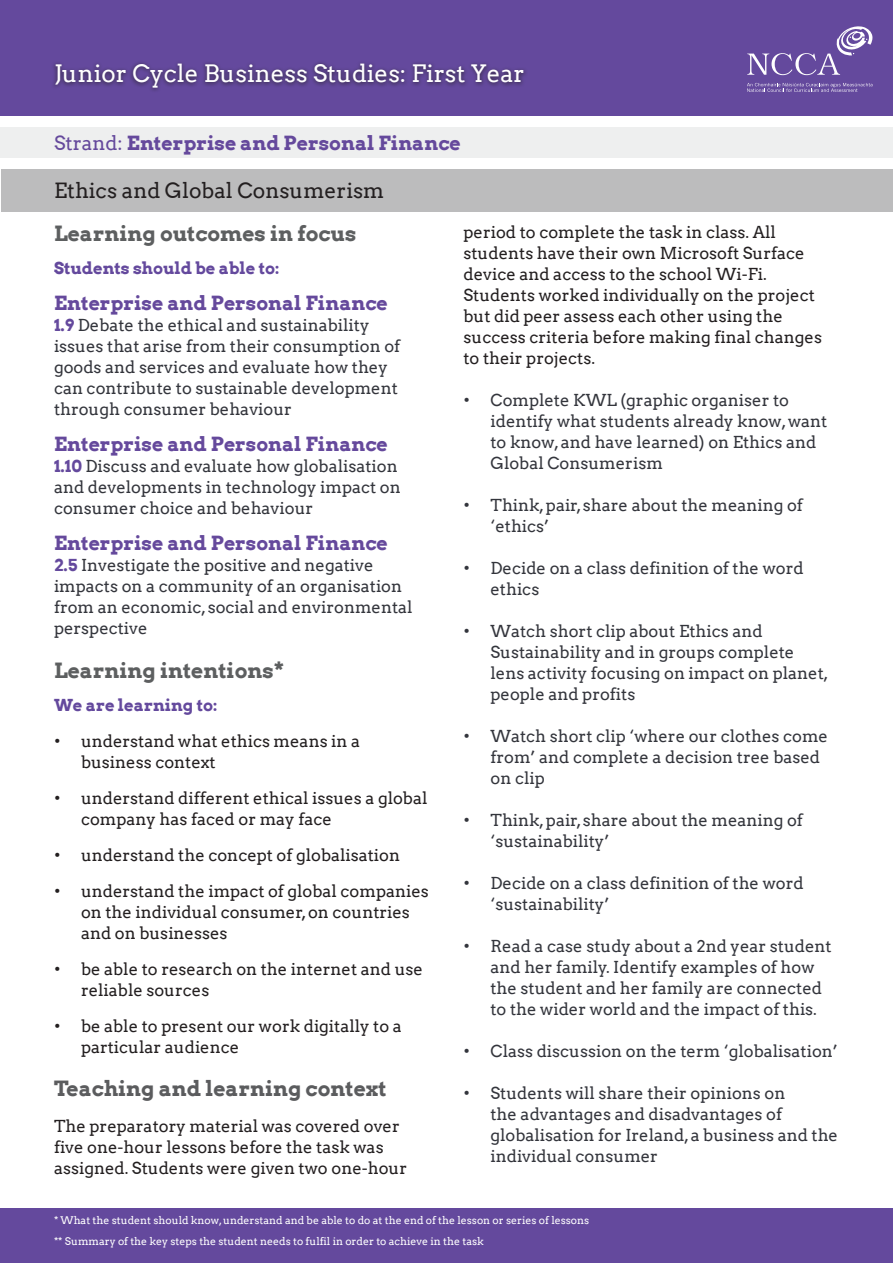
<style>
.page{position:relative;width:893px;height:1263px;background:#fff}
.page>*{position:absolute;margin:0;border:0;box-sizing:border-box;transform-origin:0 0}
.t1{font:24px "Arvo";color:#fff}
.t2{font:700 21px "Arvo";color:#5d5f60}
.t3{font:700 21px "Arvo";color:#5b5c5e}
.t4{font:21px "Arvo";color:#231f20}
.t5{font:700 19.5px "Arvo";color:#65499c}
.t6{font:16.5px/21px "Arvo";color:#33353c}
.t7{font:16.5px/21px "Arvo";color:#231f20}
.t8{font:700 16.5px "Arvo";color:#64499d}
.t9{font:10.5px "Arvo";color:#fff}
.s1{font-weight:400}
.s2{color:#644a9e}
.s3{font-weight:700;color:#64499d}
</style>
<div class="page">
<div style="left:0;top:128px;width:893px;height:30px;background:#eeefef"></div>
<div style="left:0;top:0;width:893px;height:116px;background:#64499d"></div>
<div style="left:51px;top:60px;width:477px;height:33px;background:#231f20;opacity:.73"></div>
<svg style="left:747px;top:83px;width:125px;height:9px"></svg>
<svg style="left:747px;top:26px;width:125px;height:49px"></svg>
<div style="left:1px;top:169px;width:892px;height:43px;background:#bcbcbd"></div>
<div style="left:0;top:1209px;width:893px;height:54px;background:#64499d"></div>
<p class="t1" style="left:54px;top:59px;width:472px">Junior Cycle Business Studies: First Year</p>
<p class="t5" style="left:54px;top:131px;width:408px"><span class="s1">Strand:</span> Enterprise and Personal Finance</p>
<p class="t4" style="left:54px;top:178px;width:332px">Ethics and Global Consumerism</p>
<p class="t2" style="left:54px;top:221px;width:304px">Learning outcomes in focus</p>
<p class="t8" style="left:54px;top:258px;width:227px">Students should be able to<span class="s2">:</span></p>
<p class="t5" style="left:54px;top:291px;width:335px">Enterprise and Personal Finance</p>
<p class="t6" style="left:54px;top:315px;width:348px"><span class="s3">1.9</span> Debate the ethical and sustainability issues that arise from their consumption of goods and services and evaluate how they can contribute to sustainable development through consumer behaviour</p>
<p class="t5" style="left:54px;top:432px;width:335px">Enterprise and Personal Finance</p>
<p class="t6" style="left:54px;top:456px;width:348px"><span class="s3">1.10</span> Discuss and evaluate how globalisation and developments in technology impact on consumer choice and behaviour</p>
<p class="t5" style="left:54px;top:531px;width:335px">Enterprise and Personal Finance</p>
<p class="t6" style="left:54px;top:555px;width:360px"><span class="s3">2.5</span> Investigate the positive and negative impacts on a community of an organisation from an economic, social and environmental perspective</p>
<p class="t2" style="left:54px;top:657px;width:232px">Learning intentions*</p>
<p class="t8" style="left:54px;top:694px;width:165px">We are learning to:</p>
<p class="t7" style="left:81px;top:730px;width:281px;text-indent:-27px">• understand what ethics means in a business context</p>
<p class="t7" style="left:81px;top:787px;width:348px;text-indent:-27px">• understand different ethical issues a global company has faced or may face</p>
<p class="t7" style="left:54px;top:844px;width:348px">• understand the concept of globalisation</p>
<p class="t7" style="left:81px;top:880px;width:349px;text-indent:-27px">• understand the impact of global companies on the individual consumer, on countries and on businesses</p>
<p class="t7" style="left:81px;top:958px;width:344px;text-indent:-27px">• be able to research on the internet and use reliable sources</p>
<p class="t7" style="left:81px;top:1015px;width:322px;text-indent:-27px">• be able to present our work digitally to a particular audience</p>
<p class="t3" style="left:54px;top:1076px;width:334px">Teaching and learning context</p>
<p class="t7" style="left:54px;top:1116px;width:355px">The preparatory material was covered over five one-hour lessons before the task was assigned. Students were given two one-hour</p>
<p class="t7" style="left:463px;top:222px;width:360px">period to complete the task in class. All students have their own Microsoft Surface device and access to the school Wi-Fi.<br>Students worked individually on the project but did peer assess each other using the success criteria before making final changes to their projects.</p>
<p class="t6" style="left:490px;top:390px;width:338px;text-indent:-27px">• Complete KWL (graphic organiser to identify what students already know, want to know, and have learned) on Ethics and Global Consumerism</p>
<p class="t6" style="left:490px;top:495px;width:314px;text-indent:-27px">• Think, pair, share about the meaning of ‘ethics’</p>
<p class="t6" style="left:490px;top:558px;width:315px;text-indent:-27px">• Decide on a class definition of the word ethics</p>
<p class="t6" style="left:490px;top:621px;width:339px;text-indent:-27px">• Watch short clip about Ethics and Sustainability and in groups complete lens activity focusing on impact on planet, people and profits</p>
<p class="t6" style="left:490px;top:726px;width:339px;text-indent:-27px">• Watch short clip ‘where our clothes come from’ and complete a decision tree based on clip</p>
<p class="t6" style="left:490px;top:810px;width:314px;text-indent:-27px">• Think, pair, share about the meaning of ‘sustainability’</p>
<p class="t6" style="left:490px;top:873px;width:315px;text-indent:-27px">• Decide on a class definition of the word ‘sustainability’</p>
<p class="t6" style="left:490px;top:936px;width:343px;text-indent:-27px">• Read a case study about a 2nd year student and her family. Identify examples of how the student and her family are connected to the wider world and the impact of this.</p>
<p class="t6" style="left:463px;top:1041px;width:376px">• Class discussion on the term ‘globalisation’</p>
<p class="t6" style="left:490px;top:1083px;width:349px;text-indent:-27px">• Students will share their opinions on<br>the advantages and disadvantages of globalisation for Ireland, a business and the individual consumer</p>
<p class="t9" style="left:54px;top:1214px;width:537px">* What the student should know, understand and be able to do at the end of the lesson or series of lessons</p>
<p class="t9" style="left:54px;top:1235px;width:431px">** Summary of the key steps the student needs to fulfil in order to achieve in the task</p>
</div>
